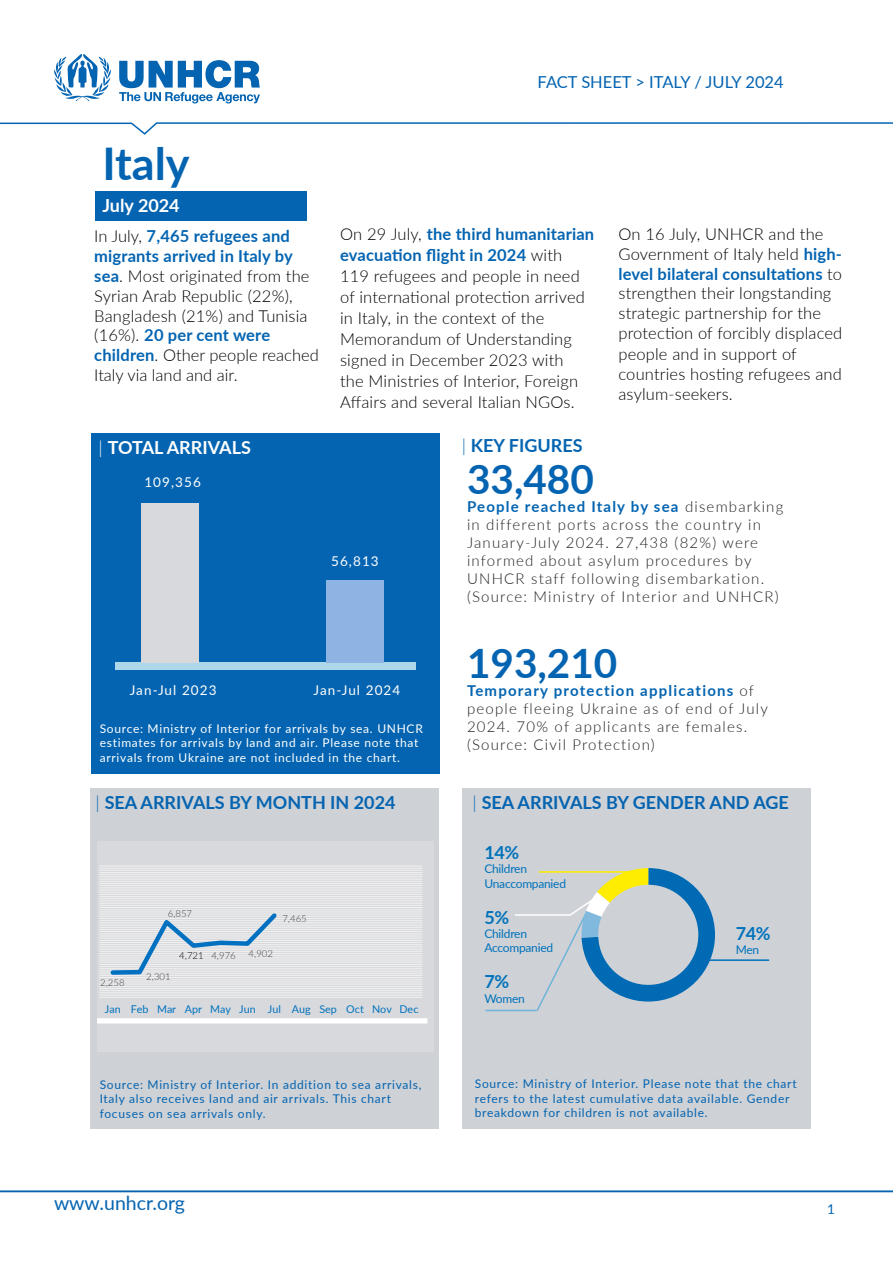
<style>
.page{position:relative;width:893px;height:1263px;background:#fff}
.page>*{position:absolute;margin:0;border:0;box-sizing:border-box;transform-origin:0 0}
.t1{font:700 45px "Lato";color:#0464b1}
.t2{font:700 40.5px "Lato";color:#0464b1}
.t3{font:19.5px "Lato";color:#0464b1}
.t4{font:700 18px "Lato";color:#0464b1}
.t5{font:700 18px "Lato";color:#fff}
.t6{font:700 18px "Lato";color:#0072bc}
.t7{font:300 16.5px/20.1px "Lato";letter-spacing:.01em;color:#000}
.t8{font:16.5px "Lato";color:#0464b1}
.t9{font:300 15px/18px "Lato";letter-spacing:.08em;color:#231f20}
.t10{font:13.5px "Lato";letter-spacing:.08em;color:#fff}
.t11{font:13.5px "Lato";color:#0464b1}
.t12{font:12px/14.4px "Lato";letter-spacing:.06em;color:#0464b1}
.t13{font:12px/14.4px "Lato";letter-spacing:.06em;color:#fff}
.t14{font:12px/14.4px "Lato";letter-spacing:-.02em;color:#0072bc}
.t15{font:10.8px "Lato";letter-spacing:.005em;color:#0072bc}
.t16{font:300 9.6px "Lato";color:#404040}
.t17{font:300 9.6px "Lato";color:#000}
.s1{font-weight:700;color:#0464b1}
.s2{font-weight:300}
.s3{color:#404040}
</style>
<div class="page">
<svg style="left:0;top:122px;width:893px;height:13px"></svg>
<svg style="left:54px;top:54px;width:57px;height:47px"></svg>
<svg style="left:119px;top:60px;width:141px;height:43px"></svg>
<div style="left:462px;top:789px;width:348px;height:340px;background:#ced1d5"></div>
<hr style="left:701px;top:959px;width:68px;height:2px;background:#0072bc">
<div style="left:92px;top:433px;width:348px;height:340px;background:#0464b1"></div>
<div style="left:90px;top:789px;width:349px;height:340px;background:#ced1d5"></div>
<div style="left:95px;top:191px;width:212px;height:30px;background:#0464b1"></div>
<hr style="left:0;top:1191px;width:893px;height:1px;background:#0464b1">
<div style="left:115px;top:663px;width:300px;height:7px;background:#afd7ea"></div>
<hr style="left:515px;top:914px;width:55px;height:2px;background:#fff">
<hr style="left:485px;top:1010px;width:51px;height:1px;background:#6fb4da">
<div style="left:326px;top:580px;width:58px;height:82px;background:#8eb4e3"></div>
<div style="left:141px;top:503px;width:58px;height:159px;background:#d8d9dd"></div>
<div style="left:98px;top:841px;width:336px;height:210px;background:#d8d9dd"></div>
<hr style="left:99px;top:997px;width:323px;height:1px;background:#f2f2f2">
<hr style="left:99px;top:995px;width:323px;height:1px;background:#f2f2f2">
<hr style="left:99px;top:992px;width:323px;height:1px;background:#f2f2f2">
<hr style="left:99px;top:990px;width:323px;height:1px;background:#f2f2f2">
<hr style="left:99px;top:988px;width:323px;height:1px;background:#f2f2f2">
<hr style="left:99px;top:986px;width:323px;height:1px;background:#f2f2f2">
<hr style="left:99px;top:984px;width:323px;height:1px;background:#f2f2f2">
<hr style="left:99px;top:981px;width:323px;height:1px;background:#f2f2f2">
<hr style="left:99px;top:979px;width:323px;height:1px;background:#f2f2f2">
<hr style="left:99px;top:977px;width:323px;height:1px;background:#f2f2f2">
<hr style="left:99px;top:975px;width:323px;height:1px;background:#f2f2f2">
<hr style="left:99px;top:973px;width:323px;height:1px;background:#f2f2f2">
<hr style="left:99px;top:970px;width:323px;height:1px;background:#f2f2f2">
<hr style="left:99px;top:968px;width:323px;height:1px;background:#f2f2f2">
<hr style="left:99px;top:966px;width:323px;height:1px;background:#f2f2f2">
<hr style="left:99px;top:964px;width:323px;height:1px;background:#f2f2f2">
<hr style="left:99px;top:962px;width:323px;height:1px;background:#f2f2f2">
<hr style="left:99px;top:959px;width:323px;height:1px;background:#f2f2f2">
<hr style="left:99px;top:957px;width:323px;height:1px;background:#f2f2f2">
<hr style="left:99px;top:955px;width:323px;height:1px;background:#f2f2f2">
<hr style="left:99px;top:953px;width:323px;height:1px;background:#f2f2f2">
<hr style="left:99px;top:951px;width:323px;height:1px;background:#f2f2f2">
<hr style="left:99px;top:949px;width:323px;height:1px;background:#f2f2f2">
<hr style="left:99px;top:946px;width:323px;height:1px;background:#f2f2f2">
<hr style="left:99px;top:944px;width:323px;height:1px;background:#f2f2f2">
<hr style="left:99px;top:942px;width:323px;height:1px;background:#f2f2f2">
<hr style="left:99px;top:940px;width:323px;height:1px;background:#f2f2f2">
<hr style="left:99px;top:938px;width:323px;height:1px;background:#f2f2f2">
<hr style="left:99px;top:935px;width:323px;height:1px;background:#f2f2f2">
<hr style="left:99px;top:933px;width:323px;height:1px;background:#f2f2f2">
<hr style="left:99px;top:931px;width:323px;height:1px;background:#f2f2f2">
<hr style="left:99px;top:929px;width:323px;height:1px;background:#f2f2f2">
<hr style="left:99px;top:927px;width:323px;height:1px;background:#f2f2f2">
<hr style="left:99px;top:925px;width:323px;height:1px;background:#f2f2f2">
<hr style="left:99px;top:922px;width:323px;height:1px;background:#f2f2f2">
<hr style="left:99px;top:920px;width:323px;height:1px;background:#f2f2f2">
<hr style="left:99px;top:918px;width:323px;height:1px;background:#f2f2f2">
<hr style="left:99px;top:916px;width:323px;height:1px;background:#f2f2f2">
<hr style="left:99px;top:914px;width:323px;height:1px;background:#f2f2f2">
<hr style="left:99px;top:911px;width:323px;height:1px;background:#f2f2f2">
<hr style="left:99px;top:909px;width:323px;height:1px;background:#f2f2f2">
<hr style="left:99px;top:907px;width:323px;height:1px;background:#f2f2f2">
<hr style="left:99px;top:905px;width:323px;height:1px;background:#f2f2f2">
<hr style="left:99px;top:903px;width:323px;height:1px;background:#f2f2f2">
<hr style="left:99px;top:900px;width:323px;height:1px;background:#f2f2f2">
<hr style="left:99px;top:898px;width:323px;height:1px;background:#f2f2f2">
<hr style="left:99px;top:896px;width:323px;height:1px;background:#f2f2f2">
<hr style="left:99px;top:894px;width:323px;height:1px;background:#f2f2f2">
<hr style="left:99px;top:892px;width:323px;height:1px;background:#f2f2f2">
<hr style="left:99px;top:889px;width:323px;height:1px;background:#f2f2f2">
<hr style="left:99px;top:887px;width:323px;height:1px;background:#f2f2f2">
<hr style="left:99px;top:885px;width:323px;height:1px;background:#f2f2f2">
<hr style="left:99px;top:883px;width:323px;height:1px;background:#f2f2f2">
<hr style="left:99px;top:881px;width:323px;height:1px;background:#f2f2f2">
<hr style="left:99px;top:879px;width:323px;height:1px;background:#f2f2f2">
<hr style="left:99px;top:876px;width:323px;height:1px;background:#f2f2f2">
<hr style="left:99px;top:874px;width:323px;height:1px;background:#f2f2f2">
<hr style="left:99px;top:872px;width:323px;height:1px;background:#f2f2f2">
<hr style="left:99px;top:870px;width:323px;height:1px;background:#f2f2f2">
<hr style="left:99px;top:868px;width:323px;height:1px;background:#f2f2f2">
<hr style="left:99px;top:865px;width:323px;height:1px;background:#f2f2f2">
<svg style="left:108px;top:911px;width:173px;height:64px"></svg>
<div style="left:98px;top:1018px;width:329px;height:5px;background:#fff"></div>
<svg style="left:535px;top:868px;width:180px;height:144px"></svg>
<p class="t8" style="left:538px;top:70px;width:248px">FACT SHEET &gt; ITALY / JULY 2024</p>
<p class="t1" style="left:102px;top:131px;width:89px">Italy</p>
<p class="t5" style="left:102px;top:192px;width:79px">July 2024</p>
<p class="t7" style="left:94px;top:226px;width:226px">In July, <span class="s1">7,465 refugees and migrants arrived in Italy by sea</span>. Most originated from the<br>Syrian Arab Republic (22%),<br>Bangladesh (21%) and Tunisia (16%). <span class="s1">20 per cent were children</span>. Other people reached<br>Italy via land and air.</p>
<p class="t7" style="left:340px;top:223px;width:256px;line-height:21px">On 29 July, <span class="s1">the third humanitarian evacuation flight in 2024</span> with<br>119 refugees and people in need of international protection arrived in Italy, in the context of the<br>Memorandum of Understanding signed in December 2023 with<br>the Ministries of Interior, Foreign<br>Affairs and several Italian NGOs.</p>
<p class="t7" style="left:618px;top:223px;width:225px">On 16 July, UNHCR and the<br>Government of Italy held <span class="s1">high&shy;level bilateral consultations</span> to strengthen their longstanding strategic partnership for the protection of forcibly displaced people and in support of countries hosting refugees and asylum-seekers.</p>
<p class="t5" style="left:99px;top:434px;width:154px"><span class="s2">|</span> TOTAL ARRIVALS</p>
<p class="t4" style="left:462px;top:432px;width:122px"><span class="s2">|</span> KEY FIGURES</p>
<p class="t10" style="left:144px;top:472px;width:58px">109,356</p>
<p class="t10" style="left:331px;top:552px;width:49px">56,813</p>
<p class="t10" style="left:130px;top:681px;width:88px">Jan-Jul 2023</p>
<p class="t10" style="left:313px;top:680px;width:88px">Jan-Jul 2024</p>
<p class="t13" style="left:100px;top:721px;width:325px">Source: Ministry of Interior for arrivals by sea. UNHCR estimates for arrivals by land and air. Please note that arrivals from Ukraine are not included in the chart.</p>
<p class="t2" style="left:467px;top:450px;width:128px">33,480</p>
<p class="t9" style="left:467px;top:497px;width:318px"><span class="s1">People reached Italy by sea</span> disembarking in different ports across the country in January-July 2024. 27,438 (82%) were informed about asylum procedures by UNHCR staff following disembarkation. (Source: Ministry of Interior and UNHCR)</p>
<p class="t2" style="left:467px;top:634px;width:152px">193,210</p>
<p class="t9" style="left:467px;top:681px;width:302px"><span class="s1">Temporary protection applications</span> of people fleeing Ukraine as of end of July 2024. 70% of applicants are females. (Source: Civil Protection)</p>
<p class="t4" style="left:95px;top:790px;width:302px"><span class="s2">|</span> SEA ARRIVALS BY MONTH IN 2024</p>
<p class="t4" style="left:472px;top:790px;width:318px"><span class="s2">|</span> SEA ARRIVALS BY GENDER AND AGE</p>
<p class="t16" style="left:100px;top:975px;width:26px">2,258</p>
<p class="t16" style="left:168px;top:906px;width:26px">6,857</p>
<p class="t17" style="left:179px;top:948px;width:58px">4,721 <span class="s3">4,976</span></p>
<p class="t16" style="left:249px;top:947px;width:26px">4,902</p>
<p class="t16" style="left:146px;top:970px;width:26px">2,301</p>
<p class="t16" style="left:282px;top:911px;width:26px">7,465</p>
<p class="t15" style="left:105px;top:1001px;width:315px">Jan Feb Mar Apr May Jun Jul Aug Sep Oct Nov Dec</p>
<p class="t12" style="left:100px;top:1077px;width:323px">Source: Ministry of Interior. In addition to sea arrivals,<br>Italy also receives land and air arrivals. This chart focuses on sea arrivals only.</p>
<p class="t3" style="left:54px;top:1189px;width:133px">www.unhcr.org</p>
<p class="t6" style="left:484px;top:839px;width:36px">14%</p>
<p class="t14" style="left:484px;top:861px;width:83px">Children<br>Unaccompanied</p>
<p class="t6" style="left:484px;top:904px;width:26px">5%</p>
<p class="t14" style="left:484px;top:926px;width:70px">Children<br>Accompanied</p>
<p class="t6" style="left:484px;top:968px;width:26px">7%</p>
<p class="t14" style="left:484px;top:991px;width:42px">Women</p>
<p class="t6" style="left:736px;top:920px;width:36px">74%</p>
<p class="t14" style="left:736px;top:942px;width:25px">Men</p>
<p class="t12" style="left:475px;top:1076px;width:323px">Source: Ministry of Interior. Please note that the chart refers to the latest cumulative data available. Gender breakdown for children is not available.</p>
<p class="t11" style="left:827px;top:1200px;width:9px">1</p>
</div>
